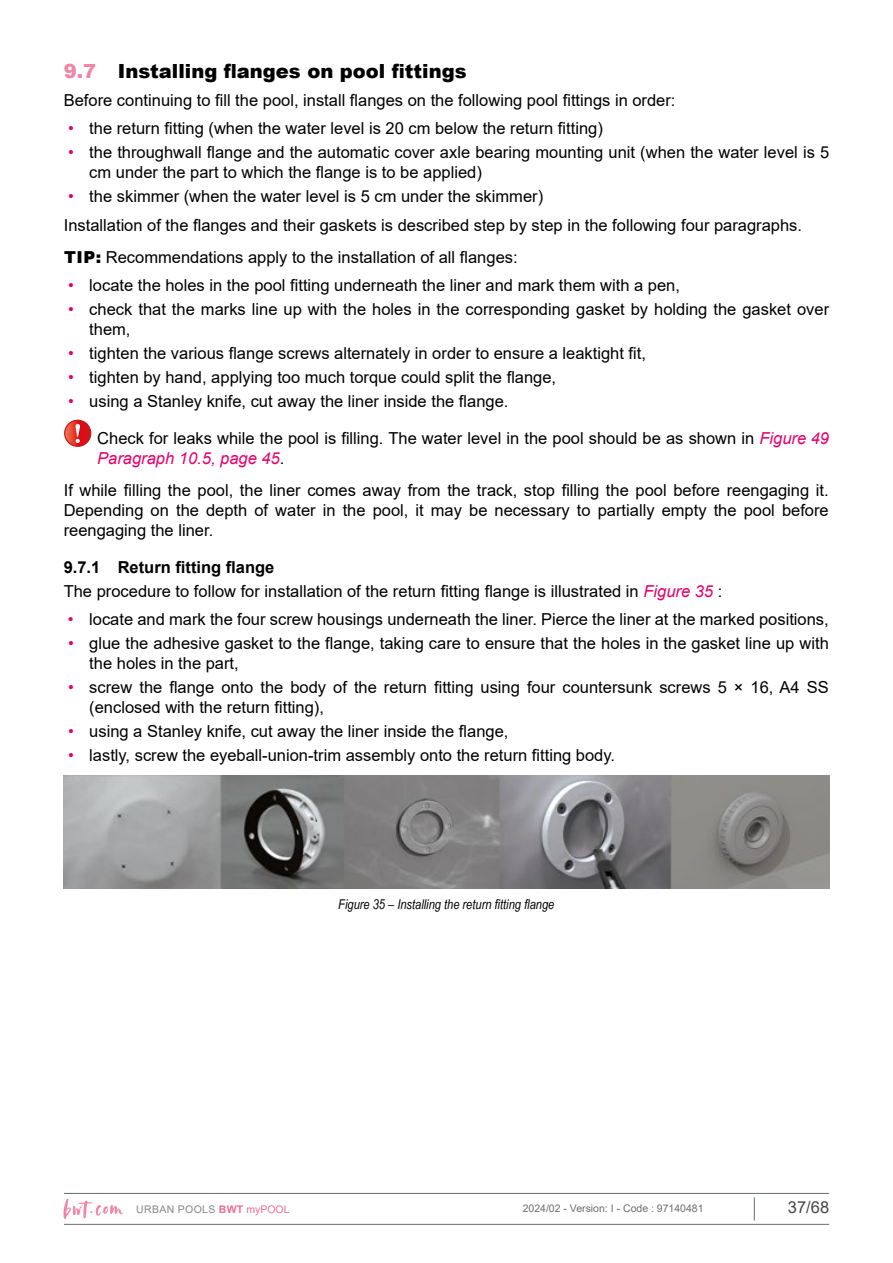
<style>
.page{position:relative;width:893px;height:1263px;background:#fff}
.page>*{position:absolute;margin:0;border:0;box-sizing:border-box;transform-origin:0 0}
.t1{font:900 19.5px "Arial";color:#000}
.t2{font:16.5px/19.8px "Arial";color:#000}
.t3{font:16.5px "Arial";color:#474746}
.t4{font:italic 13.5px "Arial Narrow";color:#000}
.t5{font:10.5px "Arial";color:#706f6f}
.t6{font:10.5px "Arial";letter-spacing:.035em;color:#878786}
.s1{color:#f086a6}
.s2{color:#e6006c}
.s3{font-weight:900}
.s4{font-style:italic;color:#e6006c}
.s5{font-weight:700}
.s6{font-weight:700;color:#ed6d96}
.s7{color:#ed6d96}
</style>
<div class="page">
<hr style="left:64px;top:1193px;width:765px;height:1px;background:#676c6e">
<hr style="left:64px;top:1224px;width:765px;height:1px;background:#676c6e">
<svg style="left:754px;top:1197px;width:1px;height:23px"></svg>
<svg style="left:63px;top:1199px;width:60px;height:20px"></svg>
<svg style="left:65px;top:420px;width:26px;height:26px"></svg>
<div style="left:64px;top:420px;width:27px;height:27px;border:1px solid #be1622;border-radius:50%"></div>
<svg style="left:76px;top:424px;width:4px;height:19px"></svg>
<img style="left:64px;top:775px;width:765px;height:113px">
<p class="t1" style="left:64px;top:57px;width:404px"><span class="s1">9.7</span> Installing flanges on pool fittings</p>
<p class="t2" style="left:64px;top:90px;width:613px">Before continuing to fill the pool, install flanges on the following pool fittings in order:</p>
<p class="t2" style="left:68px;top:119px;width:536px"><span class="s2">•</span> the return fitting (when the water level is 20 cm below the return fitting)</p>
<p class="t2" style="left:89px;top:143px;width:741px;text-indent:-21px"><span class="s2">•</span> the throughwall flange and the automatic cover axle bearing mounting unit (when the water level is 5 cm under the part to which the flange is to be applied)</p>
<p class="t2" style="left:64px;top:182px;width:740px;line-height:28.3px"><span class="s2">•</span> the skimmer (when the water level is 5 cm under the skimmer)<br>Installation of the flanges and their gaskets is described step by step in the following four paragraphs.</p>
<p class="t2" style="left:64px;top:247px;width:455px"><span class="s3">TIP:</span> Recommendations apply to the installation of all flanges:</p>
<p class="t2" style="left:68px;top:276px;width:613px"><span class="s2">•</span> locate the holes in the pool fitting underneath the liner and mark them with a pen,</p>
<p class="t2" style="left:89px;top:300px;width:741px;text-indent:-21px"><span class="s2">•</span> check that the marks line up with the holes in the corresponding gasket by holding the gasket over them,</p>
<p class="t2" style="left:68px;top:344px;width:579px"><span class="s2">•</span> tighten the various flange screws alternately in order to ensure a leaktight fit,</p>
<p class="t2" style="left:68px;top:368px;width:490px"><span class="s2">•</span> tighten by hand, applying too much torque could split the flange,</p>
<p class="t2" style="left:68px;top:392px;width:442px"><span class="s2">•</span> using a Stanley knife, cut away the liner inside the flange.</p>
<p class="t2" style="left:97px;top:428px;width:733px">Check for leaks while the pool is filling. The water level in the pool should be as shown in <span class="s4">Figure 49<br>Paragraph 10.5, page 45</span>.</p>
<p class="t2" style="left:64px;top:481px;width:767px;text-align:justify">If while filling the pool, the liner comes away from the track, stop filling the pool before reengaging it.<br>Depending on the depth of water in the pool, it may be necessary to partially empty the pool before reengaging the liner.</p>
<p class="t2" style="left:64px;top:555px;width:660px;line-height:24px"><span class="s5">9.7.1 Return fitting flange<br></span>The procedure to follow for installation of the return fitting flange is illustrated in <span class="s4">Figure 35</span> :</p>
<p class="t2" style="left:68px;top:609px;width:762px"><span class="s2">•</span> locate and mark the four screw housings underneath the liner. Pierce the liner at the marked positions,</p>
<p class="t2" style="left:89px;top:633px;width:741px;text-indent:-21px"><span class="s2">•</span> glue the adhesive gasket to the flange, taking care to ensure that the holes in the gasket line up with the holes in the part,</p>
<p class="t2" style="left:89px;top:677px;width:741px;text-indent:-21px"><span class="s2">•</span> screw the flange onto the body of the return fitting using four countersunk screws 5 × 16, A4 SS (enclosed with the return fitting),</p>
<p class="t2" style="left:68px;top:721px;width:442px"><span class="s2">•</span> using a Stanley knife, cut away the liner inside the flange,</p>
<p class="t2" style="left:68px;top:745px;width:549px"><span class="s2">•</span> lastly, screw the eyeball-union-trim assembly onto the return fitting body.</p>
<p class="t4" style="left:338px;top:895px;width:218px">Figure 35 – Installing the return fitting flange</p>
<p class="t6" style="left:136px;top:1202px;width:155px">URBAN POOLS <span class="s6">BWT</span> <span class="s7">myPOOL</span></p>
<p class="t5" style="left:523px;top:1201px;width:182px">2024/02 - Version: I - Code : 97140481</p>
<p class="t3" style="left:788px;top:1196px;width:43px">37/68</p>
</div>
